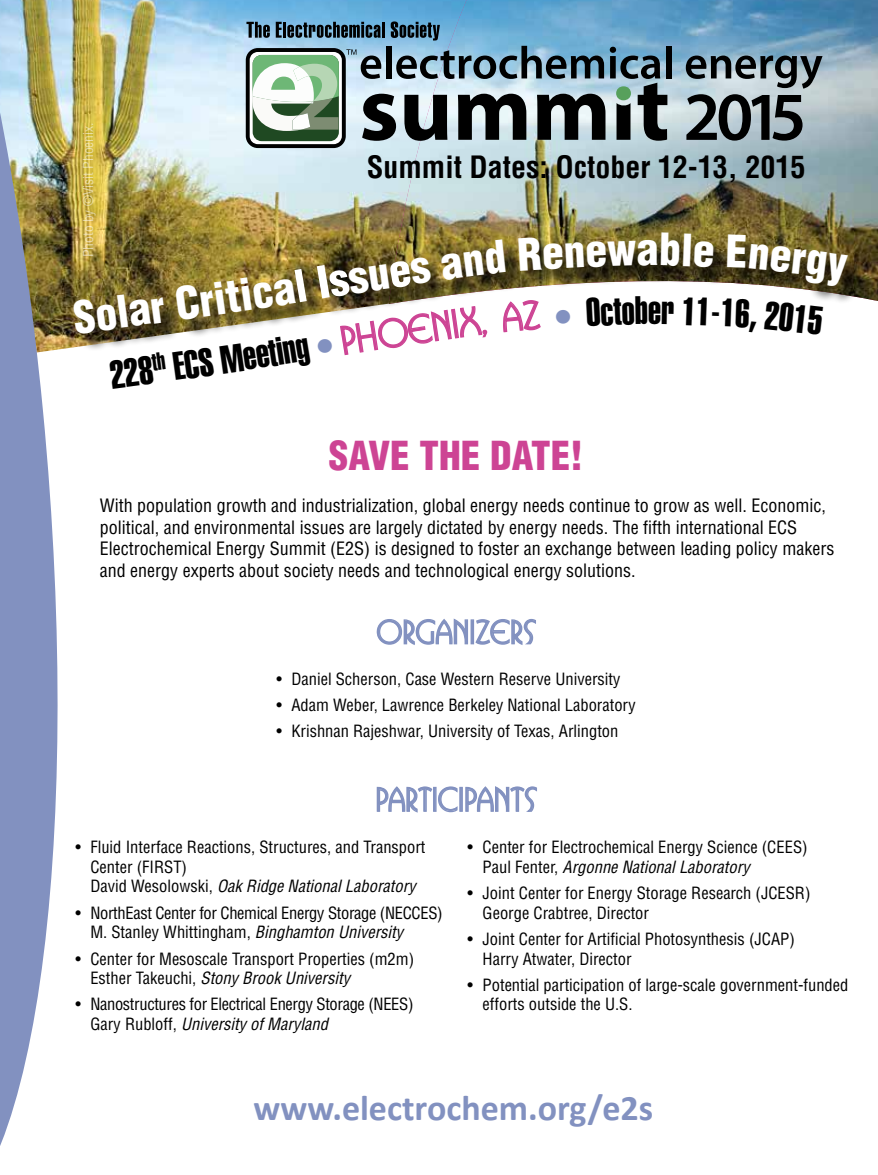
<style>
.page{position:relative;width:878px;height:1175px;background:#fff}
.page>*{position:absolute;margin:0;border:0;box-sizing:border-box;transform-origin:0 0}
.t1{font:600 69px "Myriad Pro";color:#000}
.t2{font:900 condensed 43.5px "Helvetica";color:#fff}
.t3{font:39px "Helvetica Extra Compressed";color:#000}
.t4{font:900 condensed 39px "Helvetica";color:#cd4494}
.t5{font:700 36px "Calibri";color:#8291c0}
.t6{font:500 31.5px "Busorama IT Cby BT";color:#8291c0}
.t7{font:700 condensed 30px "Helvetica";color:#000}
.t8{font:condensed 18px/21.6px "Helvetica";color:#000}
.t9{font:condensed 16.5px/19.5px "Helvetica";color:#000}
.t10{font:condensed 16.5px/19.5px "Helvetica";letter-spacing:-.02em;color:#000}
.t11{font:condensed 13.5px "Helvetica";color:#fff}
.s1{font-style:italic}
</style>
<div class="page">
<img style="left:86px;top:0;width:302px;height:235px">
<svg style="left:0;top:0;width:86px;height:1146px"></svg>
<img style="left:388px;top:0;width:490px;height:301px">
<div style="left:76px;top:235px;width:790px;height:117px;background:#000;opacity:.75"></div>
<svg style="left:376px;top:786px;width:82px;height:27px"></svg>
<div style="left:459px;top:787px;width:4px;height:25px;border:1px solid #8291c0"></div>
<svg style="left:465px;top:786px;width:72px;height:26px"></svg>
<svg style="left:376px;top:618px;width:92px;height:27px"></svg>
<div style="left:470px;top:619px;width:4px;height:25px;border:1px solid #8291c0"></div>
<svg style="left:474px;top:618px;width:62px;height:27px"></svg>
<svg style="left:140px;top:10px;width:682px;height:138px;background:#8ba7b3"></svg>
<svg style="left:72px;top:298px;width:45px;height:36px;background:#594b21"></svg>
<svg style="left:607px;top:241px;width:29px;height:25px"></svg>
<svg style="left:660px;top:232px;width:188px;height:55px;background:#5b4f27"></svg>
<svg style="left:253px;top:239px;width:288px;height:117px"></svg>
<svg style="left:556px;top:296px;width:91px;height:31px"></svg>
<svg style="left:661px;top:302px;width:13px;height:22px"></svg>
<svg style="left:807px;top:306px;width:16px;height:29px"></svg>
<p class="t11" style="left:80px;top:257px;width:136px;rotate:-90deg">Photo by ©Visit Phoenix.</p>
<h1 class="t1" style="left:683px;top:73px;width:125px">2015</h1>
<h3 class="t7" style="left:367px;top:148px;width:440px">Summit Dates: October 12-13, 2015</h3>
<h2 class="t2" style="left:113px;top:286px;width:138px;rotate:-8deg">lar Criti</h2>
<h3 class="t3" style="left:252px;top:332px;width:55px;rotate:-9deg">eting</h3>
<h3 class="t3" style="left:121px;top:350px;width:134px;rotate:-8deg">28<sup>th</sup> ECS Me</h3>
<h2 class="t2" style="left:516px;top:228px;width:91px;rotate:-3deg">Rene</h2>
<h2 class="t2" style="left:637px;top:222px;width:23px">a</h2>
<h3 class="t3" style="left:648px;top:287px;width:15px">e</h3>
<h3 class="t3" style="left:682px;top:287px;width:69px;rotate:2deg">11-16</h3>
<h3 class="t3" style="left:753px;top:290px;width:59px;rotate:6deg">, 201</h3>
<h3 class="t4" style="left:329px;top:431px;width:256px">SAVE THE DATE!</h3>
<p class="t8" style="left:100px;top:494px;width:736px">With population growth and industrialization, global energy needs continue to grow as well. Economic, political, and environmental issues are largely dictated by energy needs. The fifth international ECS Electrochemical Energy Summit (E2S) is designed to foster an exchange between leading policy makers and energy experts about society needs and technological energy solutions.</p>
<h3 class="t6" style="left:376px;top:613px;width:161px">ORGANIZERS</h3>
<p class="t9" style="left:276px;top:668px;width:345px">• Daniel Scherson, Case Western Reserve University</p>
<p class="t9" style="left:276px;top:694px;width:361px">• Adam Weber, Lawrence Berkeley National Laboratory</p>
<p class="t9" style="left:276px;top:721px;width:343px">• Krishnan Rajeshwar, University of Texas, Arlington</p>
<h3 class="t6" style="left:375px;top:781px;width:163px">PARTICIPANTS</h3>
<p class="t9" style="left:90px;top:837px;width:336px;text-indent:-15px">• Fluid Interface Reactions, Structures, and Transport<br>Center (FIRST)<br>David Wesolowski, <span class="s1">Oak Ridge National Laboratory</span></p>
<p class="t10" style="left:90px;top:902px;width:354px;text-indent:-15px">• NorthEast Center for Chemical Energy Storage (NECCES)<br>M. Stanley Whittingham, <span class="s1">Binghamton University</span></p>
<p class="t9" style="left:90px;top:948px;width:325px;text-indent:-15px">• Center for Mesoscale Transport Properties (m2m)<br>Esther Takeuchi, <span class="s1">Stony Brook University</span></p>
<p class="t10" style="left:90px;top:994px;width:325px;text-indent:-15px">• Nanostructures for Electrical Energy Storage (NEES)<br>Gary Rubloff, <span class="s1">University of Maryland</span></p>
<p class="t9" style="left:482px;top:837px;width:326px;text-indent:-15px">• Center for Electrochemical Energy Science (CEES)<br>Paul Fenter, <span class="s1">Argonne National Laboratory</span></p>
<p class="t9" style="left:482px;top:883px;width:329px;text-indent:-15px">• Joint Center for Energy Storage Research (JCESR)<br>George Crabtree, Director</p>
<p class="t9" style="left:482px;top:929px;width:314px;text-indent:-15px">• Joint Center for Artificial Photosynthesis (JCAP)<br>Harry Atwater, Director</p>
<p class="t9" style="left:482px;top:974px;width:367px;text-indent:-15px">• Potential participation of large-scale government-funded efforts outside the U.S.</p>
<h3 class="t5" style="left:253px;top:1085px;width:401px">www.electrochem.org/e2s</h3>
</div>
